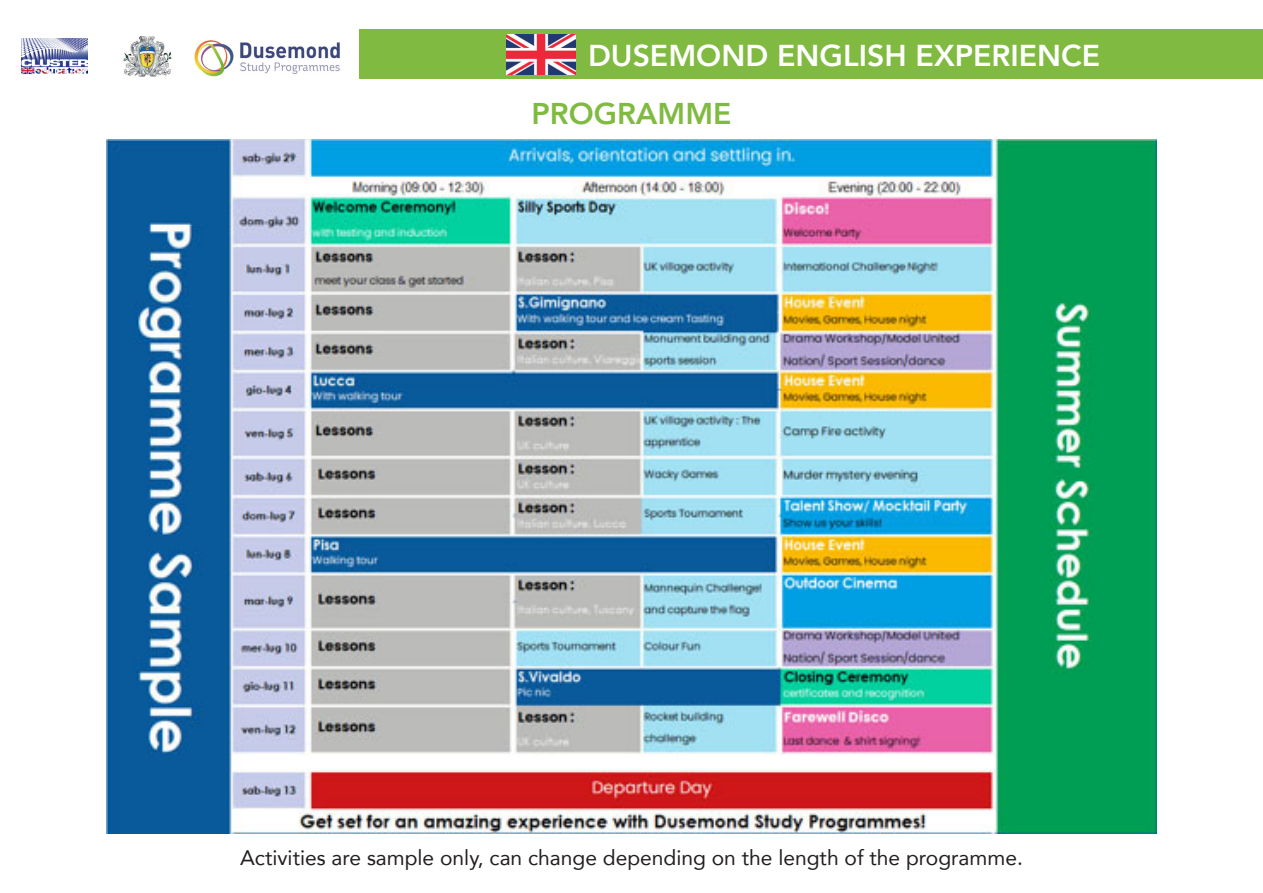
<style>
.page{position:relative;width:1263px;height:893px;background:#fff}
.page>*{position:absolute;margin:0;border:0;box-sizing:border-box;transform-origin:0 0}
.t1{font:800 30.15px "Avenir";color:#fff}
.t2{font:800 30px "Avenir";color:#80ba41}
.t3{font:21px "Avenir";color:#231f20}
</style>
<div class="page">
<img style="left:107px;top:140px;width:1049px;height:693px">
<div style="left:359px;top:29px;width:904px;height:50px;background:#80ba41"></div>
<img style="left:507px;top:34px;width:68px;height:41px">
<img style="left:21px;top:38px;width:66px;height:36px">
<img style="left:123px;top:37px;width:49px;height:40px">
<img style="left:194px;top:40px;width:146px;height:37px">
<p class="t1" style="left:588px;top:32px;width:514px">DUSEMOND ENGLISH EXPERIENCE</p>
<p class="t2" style="left:531px;top:90px;width:202px">PROGRAMME</p>
<p class="t3" style="left:240px;top:841px;width:784px">Activities are sample only, can change depending on the length of the programme.</p>
</div>
